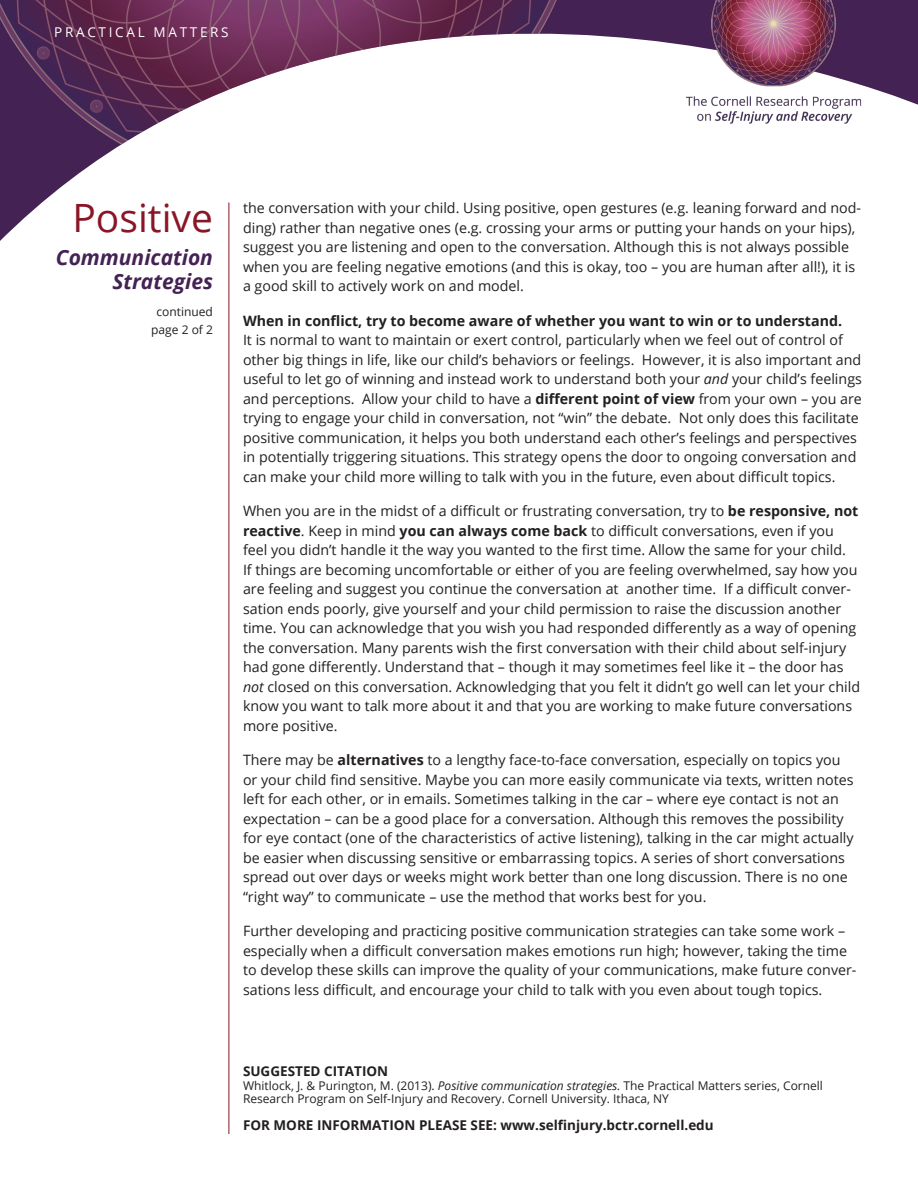
<style>
.page{position:relative;width:918px;height:1188px;background:#fff}
.page>*{position:absolute;margin:0;border:0;box-sizing:border-box;transform-origin:0 0}
.t1{font:39px "Open Sans";color:#891627}
.t2{font:italic 700 21px/24px "Open Sans";color:#442254;text-align:right}
.t3{font:14.25px/19.5px "Open Sans";color:#231f20}
.t4{font:700 13.5px "Open Sans";color:#231f20}
.t5{font:13.5px "Open Sans";letter-spacing:.2em;color:#fff}
.t6{font:12px/13.5px "Open Sans";color:#231f20}
.s1{font-weight:700}
.s2{font-style:italic}
</style>
<div class="page">
<hr style="left:229px;top:202px;width:1px;height:932px;background:#891627">
<svg style="left:0;top:0;width:918px;height:262px"></svg>
<img style="left:0;top:0;width:598px;height:200px">
<img style="left:671px;top:0;width:205px;height:134px">
<p class="t5" style="left:54px;top:23px;width:176px">PRACTICAL MATTERS</p>
<p class="t1" style="left:72px;top:191px;width:142px">Positive</p>
<p class="t2" style="left:56px;top:244px;width:159px">Communication<br>Strategies</p>
<p class="t6" style="left:157px;top:304px;width:58px">continued</p>
<p class="t6" style="left:151px;top:322px;width:63px">page 2 of 2</p>
<p class="t3" style="left:243px;top:198px;width:620px">the conversation with your child. Using positive, open gestures (e.g. leaning forward and nod&shy;ding) rather than negative ones (e.g. crossing your arms or putting your hands on your hips), suggest you are listening and open to the conversation. Although this is not always possible when you are feeling negative emotions (and this is okay, too – you are human after all!), it is a good skill to actively work on and model.</p>
<p class="t3" style="left:243px;top:311px;width:620px"><span class="s1">When in conflict, try to become aware of whether you want to win or to understand.<br></span>It is normal to want to maintain or exert control, particularly when we feel out of control of other big things in life, like our child’s behaviors or feelings. However, it is also important and useful to let go of winning and instead work to understand both your <span class="s2">and</span> your child’s feelings and perceptions. Allow your child to have a <span class="s1">different point of view</span> from your own – you are trying to engage your child in conversation, not “win” the debate. Not only does this facilitate positive communication, it helps you both understand each other’s feelings and perspectives in potentially triggering situations. This strategy opens the door to ongoing conversation and can make your child more willing to talk with you in the future, even about difficult topics.</p>
<p class="t3" style="left:243px;top:501px;width:619px">When you are in the midst of a difficult or frustrating conversation, try to <span class="s1">be responsive, not reactive</span>. Keep in mind <span class="s1">you can always come back</span> to difficult conversations, even if you feel you didn’t handle it the way you wanted to the first time. Allow the same for your child.<br>If things are becoming uncomfortable or either of you are feeling overwhelmed, say how you are feeling and suggest you continue the conversation at another time. If a difficult conver&shy;sation ends poorly, give yourself and your child permission to raise the discussion another time. You can acknowledge that you wish you had responded differently as a way of opening the conversation. Many parents wish the first conversation with their child about self-injury had gone differently. Understand that – though it may sometimes feel like it – the door has <span class="s2">not</span> closed on this conversation. Acknowledging that you felt it didn’t go well can let your child know you want to talk more about it and that you are working to make future conversations more positive.</p>
<p class="t3" style="left:243px;top:750px;width:612px">There may be <span class="s1">alternatives</span> to a lengthy face-to-face conversation, especially on topics you or your child find sensitive. Maybe you can more easily communicate via texts, written notes left for each other, or in emails. Sometimes talking in the car – where eye contact is not an expectation – can be a good place for a conversation. Although this removes the possibility for eye contact (one of the characteristics of active listening), talking in the car might actually be easier when discussing sensitive or embarrassing topics. A series of short conversations spread out over days or weeks might work better than one long discussion. There is no one “right way” to communicate – use the method that works best for you.</p>
<p class="t3" style="left:243px;top:921px;width:615px">Further developing and practicing positive communication strategies can take some work – especially when a difficult conversation makes emotions run high; however, taking the time to develop these skills can improve the quality of your communications, make future conver&shy;sations less difficult, and encourage your child to talk with you even about tough topics.</p>
<p class="t4" style="left:243px;top:1062px;width:147px">SUGGESTED CITATION</p>
<p class="t6" style="left:243px;top:1078px;width:582px">Whitlock, J. &amp; Purington, M. (2013). <span class="s2">Positive communication strategies.</span> The Practical Matters series, Cornell<br>Research Program on Self-Injury and Recovery. Cornell University. Ithaca, NY</p>
<p class="t4" style="left:243px;top:1116px;width:472px">FOR MORE INFORMATION PLEASE SEE: www.selfinjury.bctr.cornell.edu</p>
</div>
